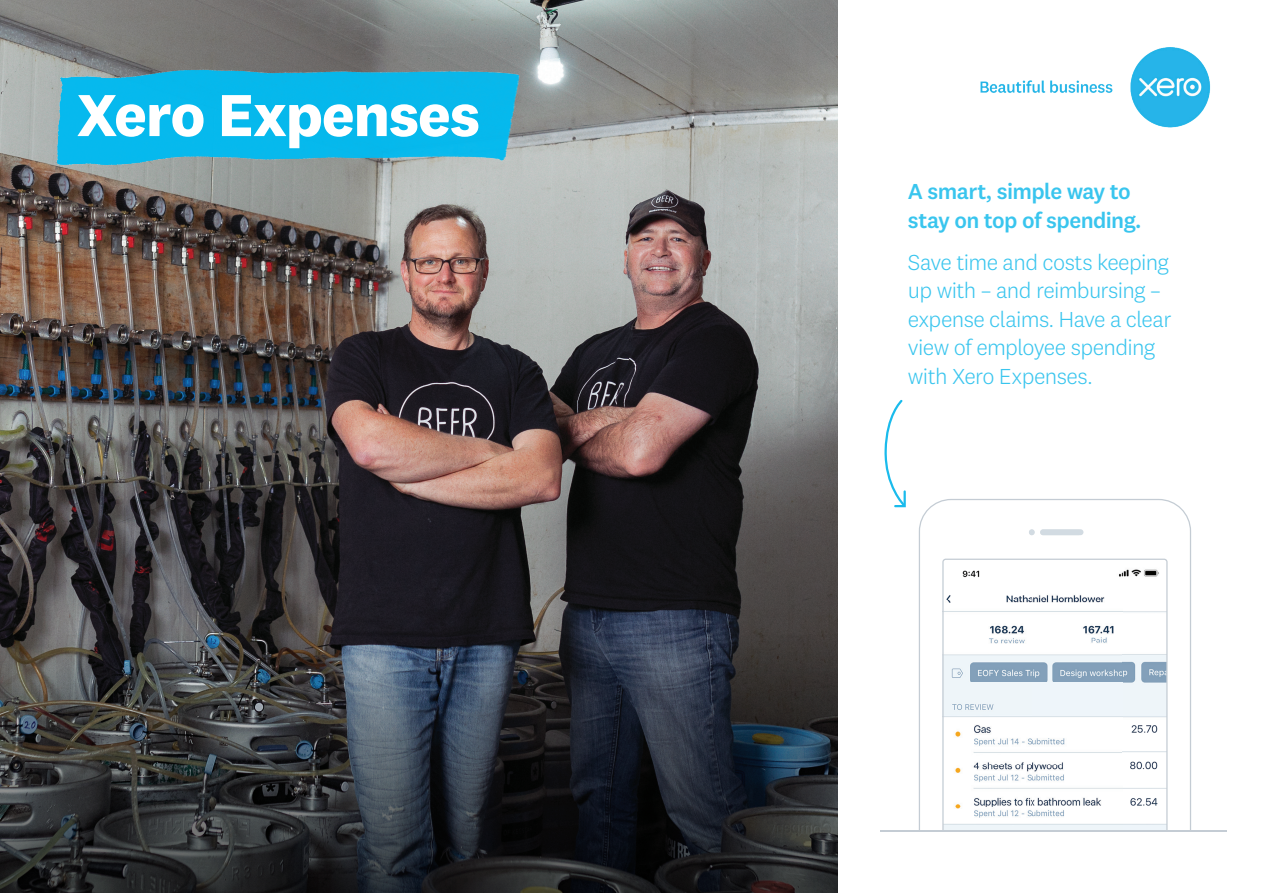
<style>
.page{position:relative;width:1263px;height:893px;background:#fff}
.page>*{position:absolute;margin:0;border:0;box-sizing:border-box;transform-origin:0 0}
.t1{font:700 61.35px "National 2";letter-spacing:-.02em;color:#fff}
.t2{font:300 22.5px/28.7px "National 2";letter-spacing:-.03em;color:#39c5ee}
.t3{font:500 22.5px/28.5px "National 2";letter-spacing:-.025em;color:#39c5ee}
</style>
<div class="page">
<img style="left:0;top:0;width:838px;height:529px">
<svg style="left:0;top:529px;width:838px;height:364px;background:#2e3135"></svg>
<svg style="left:884px;top:400px;width:22px;height:108px"></svg>
<svg style="left:919px;top:499px;width:272px;height:331px"></svg>
<div style="left:929px;top:555px;width:249px;height:293px;background:#fff"></div>
<svg style="left:942px;top:559px;width:225px;height:271px"></svg>
<hr style="left:881px;top:830px;width:346px;height:2px;background:#c4ccd4">
<svg style="left:1029px;top:529px;width:6px;height:6px"></svg>
<div style="left:1040px;top:529px;width:43px;height:6px;background:#d2dbe2;border-radius:3px"></div>
<img style="left:22px;top:65px;width:519px;height:112px">
<img style="left:980px;top:47px;width:230px;height:81px">
<h1 class="t1" style="left:77px;top:77px;width:405px">Xero Expenses</h1>
<p class="t3" style="left:908px;top:177px;width:235px">A smart, simple way to stay on top of spending.</p>
<p class="t2" style="left:908px;top:247px;width:265px">Save time and costs keeping up with – and reimbursing – expense claims. Have a clear view of employee spending with Xero Expenses.</p>
</div>
